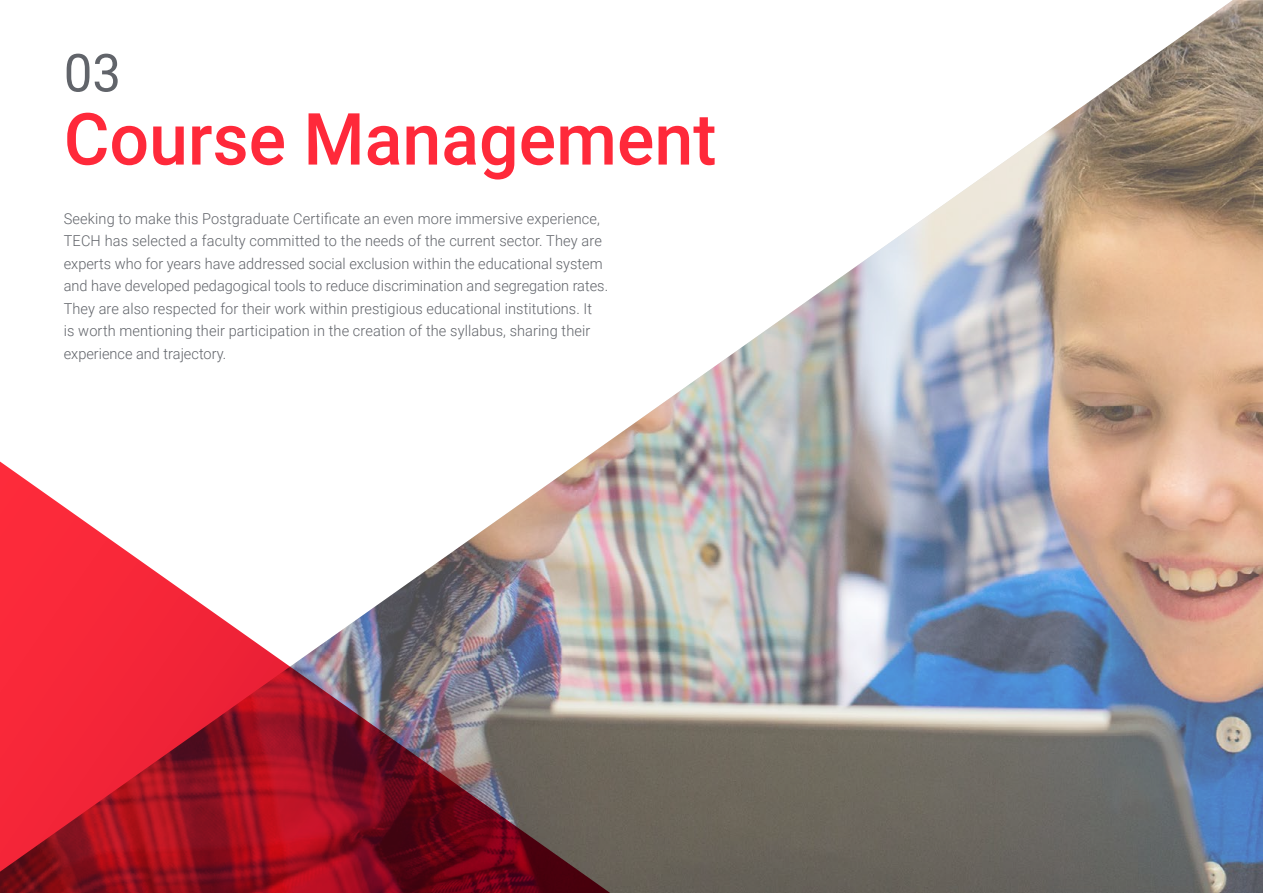
<style>
.page{position:relative;width:1263px;height:893px;background:#fff}
.page>*{position:absolute;margin:0;border:0;box-sizing:border-box;transform-origin:0 0}
.t1{font:500 72px "Roboto";color:#ff293a}
.t2{font:52.5px "Roboto";color:#61646a}
.t3{font:300 15px/22.5px "Roboto";letter-spacing:.005em;color:#61646a}
</style>
<div class="page">
<img style="left:602px;top:0;width:661px;height:893px">
<img style="left:0;top:446px;width:640px;height:447px">
<h2 class="t2" style="left:64px;top:36px;width:59px">03</h2>
<h1 class="t1" style="left:64px;top:89px;width:654px">Course Management</h1>
<p class="t3" style="left:64px;top:207px;width:546px">Seeking to make this Postgraduate Certificate an even more immersive experience, TECH has selected a faculty committed to the needs of the current sector. They are experts who for years have addressed social exclusion within the educational system and have developed pedagogical tools to reduce discrimination and segregation rates.<br>They are also respected for their work within prestigious educational institutions. It<br>is worth mentioning their participation in the creation of the syllabus, sharing their experience and trajectory.</p>
</div>
